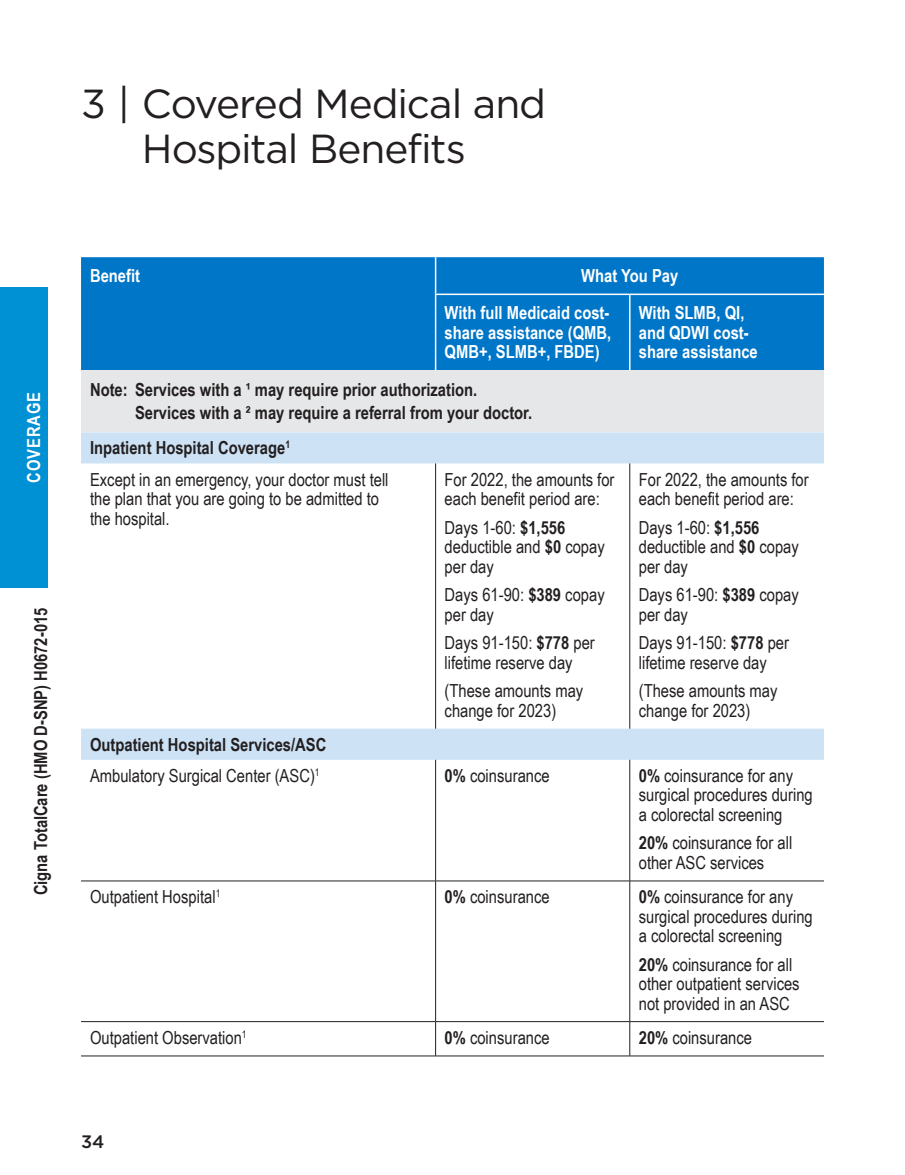
<style>
.page{position:relative;width:905px;height:1175px;background:#fff}
.page>*{position:absolute;margin:0;border:0;box-sizing:border-box;transform-origin:0 0}
.t1{font:40.5px/45px "Gotham";letter-spacing:-.03em;color:#231f20;text-align:center}
.table_para{font:18px/19.5px "Arial Narrow";color:#231f20}
.table_col_h1_align_r{font:700 18px/19.5px "Arial Narrow";color:#fff;text-align:justify}
.table_row_gray{font:700 18px "Arial Narrow";color:#231f20}
.table_row_h1{font:700 18px "Arial Narrow";color:#231f20}
.margin_plan_name{font:700 18px "Arial Narrow";color:#231f20}
.table_col_h1_align_c{font:700 18px "Arial Narrow";color:#fff}
.table_col_h1_align_r-2{font:700 18px "Arial Narrow";letter-spacing:.05em;color:#fff}
.t2{font:500 18px "Gotham";color:#231f20}
.s1{font-weight:700}
</style>
<div class="page">
<div style="left:0;top:287px;width:47px;height:300px;background:#0090d4"></div>
<div style="left:81px;top:257px;width:743px;height:113px;background:#0076c8"></div>
<div style="left:81px;top:370px;width:743px;height:62px;background:#e6e7e9"></div>
<svg style="left:81px;top:432px;width:743px;height:327px"></svg>
<hr style="left:81px;top:880px;width:354px;height:1px;background:#231f20">
<hr style="left:435px;top:880px;width:194px;height:1px;background:#231f20">
<hr style="left:81px;top:1021px;width:354px;height:1px;background:#231f20">
<hr style="left:435px;top:1021px;width:194px;height:1px;background:#231f20">
<hr style="left:629px;top:1021px;width:195px;height:1px;background:#231f20">
<hr style="left:629px;top:880px;width:195px;height:1px;background:#231f20">
<hr style="left:435px;top:463px;width:1px;height:265px;background:#231f20">
<hr style="left:435px;top:759px;width:1px;height:121px;background:#231f20">
<hr style="left:435px;top:881px;width:1px;height:140px;background:#231f20">
<hr style="left:435px;top:1021px;width:1px;height:34px;background:#231f20">
<hr style="left:629px;top:463px;width:1px;height:265px;background:#231f20">
<hr style="left:629px;top:759px;width:1px;height:121px;background:#231f20">
<hr style="left:629px;top:881px;width:1px;height:140px;background:#231f20">
<hr style="left:629px;top:1021px;width:1px;height:34px;background:#231f20">
<hr style="left:81px;top:1055px;width:354px;height:1px;background:#231f20">
<hr style="left:435px;top:1055px;width:194px;height:1px;background:#231f20">
<hr style="left:629px;top:1055px;width:195px;height:1px;background:#231f20">
<hr style="left:435px;top:257px;width:1px;height:36px;background:#fff">
<hr style="left:435px;top:293px;width:194px;height:2px;background:#fff">
<hr style="left:629px;top:293px;width:195px;height:2px;background:#fff">
<hr style="left:629px;top:295px;width:1px;height:75px;background:#fff">
<hr style="left:435px;top:295px;width:1px;height:75px;background:#fff">
<p class="t1" style="left:81px;top:80px;width:466px">3 | Covered Medical and<br>Hospital Benefits</p>
<p class="table_col_h1_align_r-2" style="left:20px;top:483px;width:92px;rotate:-90deg">COVERAGE</p>
<p class="margin_plan_name" style="left:27px;top:895px;width:289px;rotate:-90deg">Cigna TotalCare (HMO D-SNP) H0672-015</p>
<p class="table_col_h1_align_r" style="left:90px;top:265px;width:52px">Benefit</p>
<p class="table_col_h1_align_c" style="left:581px;top:262px;width:99px">What You Pay</p>
<p class="table_col_h1_align_r" style="left:444px;top:302px;width:168px">With full Medicaid cost&shy;share assistance (QMB, QMB+, SLMB+, FBDE)</p>
<p class="table_col_h1_align_r" style="left:638px;top:302px;width:120px;text-align:left">With SLMB, QI, and QDWI cost&shy;share assistance</p>
<p class="table_row_gray" style="left:90px;top:376px;width:389px">Note: Services with a ¹ may require prior authorization.</p>
<p class="table_row_gray" style="left:135px;top:399px;width:399px">Services with a ² may require a referral from your doctor.</p>
<p class="table_row_h1" style="left:90px;top:434px;width:201px">Inpatient Hospital Coverage<sup>1</sup></p>
<p class="table_para" style="left:90px;top:469px;width:300px">Except in an emergency, your doctor must tell the plan that you are going to be admitted to the hospital.</p>
<p class="table_para" style="left:444px;top:469px;width:171px">For 2022, the amounts for each benefit period are:</p>
<p class="table_para" style="left:638px;top:469px;width:171px">For 2022, the amounts for each benefit period are:</p>
<p class="table_para" style="left:638px;top:517px;width:162px">Days 1-60: <span class="s1">$1,556 </span>deductible and <span class="s1">$0</span> copay per day</p>
<p class="table_para" style="left:638px;top:584px;width:162px">Days 61-90: <span class="s1">$389</span> copay per day</p>
<p class="table_para" style="left:638px;top:632px;width:152px">Days 91-150: <span class="s1">$778</span> per lifetime reserve day</p>
<p class="table_para" style="left:638px;top:680px;width:140px">(These amounts may change for 2023)</p>
<p class="table_para" style="left:444px;top:517px;width:162px">Days 1-60: <span class="s1">$1,556 </span>deductible and <span class="s1">$0</span> copay per day</p>
<p class="table_para" style="left:444px;top:584px;width:162px">Days 61-90: <span class="s1">$389</span> copay per day</p>
<p class="table_para" style="left:444px;top:632px;width:152px">Days 91-150: <span class="s1">$778</span> per lifetime reserve day</p>
<p class="table_para" style="left:444px;top:680px;width:140px">(These amounts may change for 2023)</p>
<p class="table_row_h1" style="left:90px;top:731px;width:238px">Outpatient Hospital Services/ASC</p>
<p class="table_para" style="left:90px;top:765px;width:231px">Ambulatory Surgical Center (ASC)<sup>1</sup></p>
<p class="table_para" style="left:444px;top:765px;width:107px"><span class="s1">0%</span> coinsurance</p>
<p class="table_para" style="left:638px;top:765px;width:175px"><span class="s1">0%</span> coinsurance for any surgical procedures during a colorectal screening</p>
<p class="table_para" style="left:638px;top:832px;width:155px"><span class="s1">20%</span> coinsurance for all other ASC services</p>
<p class="table_para" style="left:90px;top:886px;width:132px">Outpatient Hospital<sup>1</sup></p>
<p class="table_para" style="left:444px;top:886px;width:107px"><span class="s1">0%</span> coinsurance</p>
<p class="table_para" style="left:638px;top:886px;width:175px"><span class="s1">0%</span> coinsurance for any surgical procedures during a colorectal screening</p>
<p class="table_para" style="left:638px;top:953px;width:162px"><span class="s1">20%</span> coinsurance for all other outpatient services not provided in an ASC</p>
<p class="table_para" style="left:90px;top:1027px;width:158px">Outpatient Observation<sup>1</sup></p>
<p class="table_para" style="left:444px;top:1027px;width:107px"><span class="s1">0%</span> coinsurance</p>
<p class="table_para" style="left:638px;top:1027px;width:115px"><span class="s1">20%</span> coinsurance</p>
<p class="t2" style="left:81px;top:1129px;width:25px">34</p>
</div>
